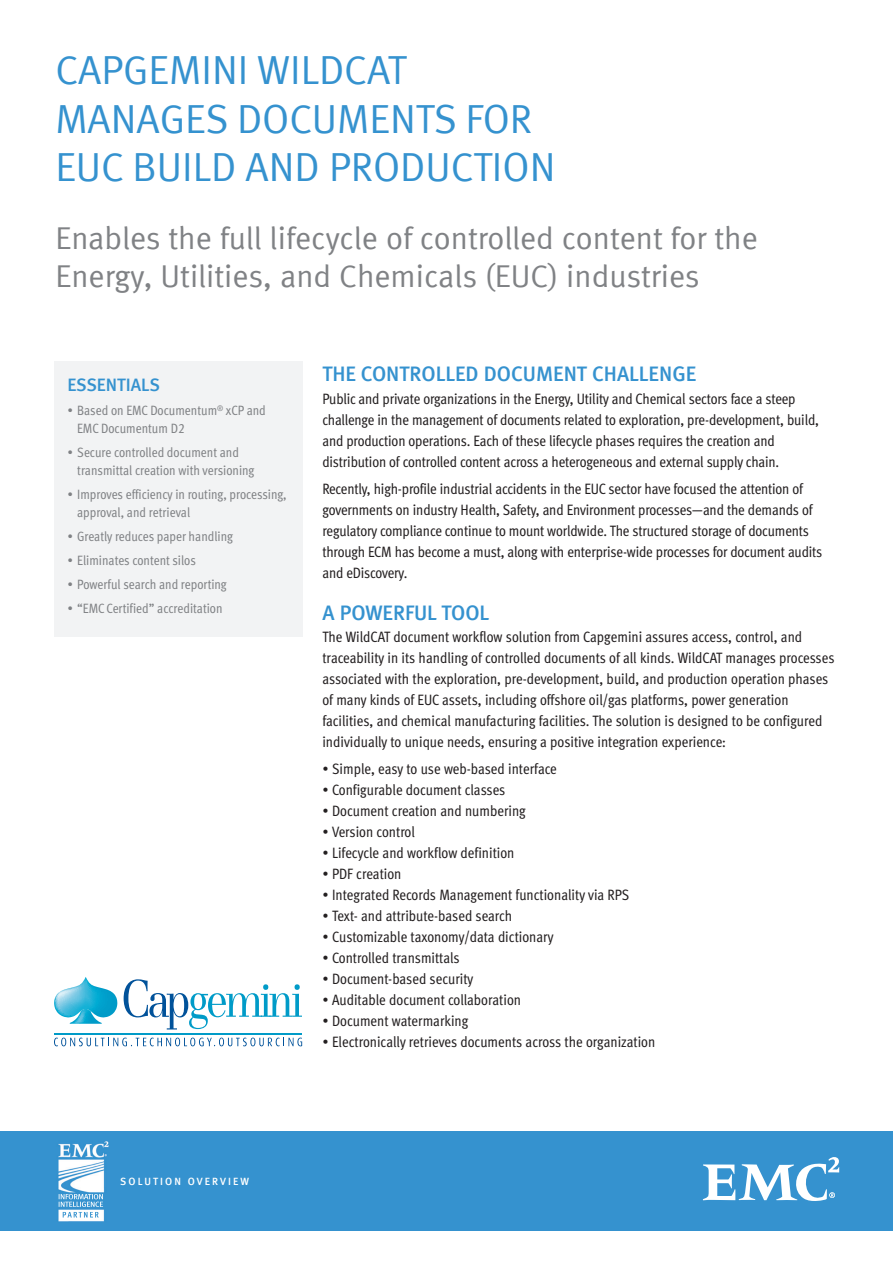
<style>
.page{position:relative;width:893px;height:1263px;background:#fff}
.page>*{position:absolute;margin:0;border:0;box-sizing:border-box;transform-origin:0 0}
.t1{font:40.5px/48.6px "Meta Normal LF";color:#3592cf}
.Sub_Title{font:31.5px/37.8px "Meta Normal LF";color:#808285}
.Body_Headline_A{font:21px "Meta Medium LF";color:#3592cf}
.Essentials{font:18px "Meta Medium LF";color:#3592cf}
.Body_Copy{font:15px/21px "Meta Cond Book LF";letter-spacing:-.01em;color:#231f20}
.Body_Copy_Bullets{font:15px "Meta Cond Book LF";color:#231f20}
.Sidebar_Caption_Bull{font:13.5px/18px "Meta Cond Book LF";color:#808285}
.Category_Title{font:10.5px "Meta Medium LF";letter-spacing:.2em;color:#fff}
</style>
<div class="page">
<div style="left:54px;top:361px;width:248px;height:276px;background:#f2f3f4"></div>
<div style="left:0;top:1131px;width:893px;height:99px;background:#3592cf"></div>
<img style="left:58px;top:1141px;width:51px;height:81px">
<img style="left:63px;top:1212px;width:36px;height:5px">
<img style="left:59px;top:1201px;width:44px;height:6px">
<img style="left:59px;top:1194px;width:44px;height:5px">
<svg style="left:124px;top:979px;width:178px;height:50px"></svg>
<svg style="left:54px;top:1037px;width:248px;height:9px"></svg>
<svg style="left:54px;top:977px;width:63px;height:47px"></svg>
<hr style="left:54px;top:1033px;width:248px;height:2px;background:#009bc8">
<svg style="left:703px;top:1157px;width:137px;height:44px"></svg>
<p class="t1" style="left:55px;top:45px;width:502px">CAPGEMINI WILDCAT<br>MANAGES DOCUMENTS FOR<br>EUC BUILD AND PRODUCTION</p>
<p class="Sub_Title" style="left:55px;top:219px;width:704px">Enables the full lifecycle of controlled content for the<br>Energy, Utilities, and Chemicals (EUC) industries</p>
<p class="Essentials" style="left:68px;top:375px;width:94px">ESSENTIALS</p>
<p class="Sidebar_Caption_Bull" style="left:77px;top:402px;width:190px;text-indent:-10px">• Based on EMC Documentum<sup>®</sup> xCP and<br>EMC Documentum D2</p>
<p class="Sidebar_Caption_Bull" style="left:77px;top:444px;width:179px;text-indent:-10px">• Secure controlled document and transmittal creation with versioning</p>
<p class="Sidebar_Caption_Bull" style="left:77px;top:486px;width:211px;text-indent:-10px">• Improves efficiency in routing, processing, approval, and retrieval</p>
<p class="Sidebar_Caption_Bull" style="left:68px;top:528px;width:167px">• Greatly reduces paper handling</p>
<p class="Sidebar_Caption_Bull" style="left:68px;top:552px;width:130px">• Eliminates content silos</p>
<p class="Sidebar_Caption_Bull" style="left:68px;top:576px;width:161px">• Powerful search and reporting</p>
<p class="Sidebar_Caption_Bull" style="left:68px;top:600px;width:157px">• “EMC Certified” accreditation</p>
<p class="Body_Headline_A" style="left:322px;top:362px;width:375px">THE CONTROLLED DOCUMENT CHALLENGE</p>
<p class="Body_Copy" style="left:322px;top:388px;width:498px">Public and private organizations in the Energy, Utility and Chemical sectors face a steep challenge in the management of documents related to exploration, pre-development, build, and production operations. Each of these lifecycle phases requires the creation and distribution of controlled content across a heterogeneous and external supply chain.</p>
<p class="Body_Copy" style="left:322px;top:478px;width:501px">Recently, high-profile industrial accidents in the EUC sector have focused the attention of governments on industry Health, Safety, and Environment processes—and the demands of regulatory compliance continue to mount worldwide. The structured storage of documents through ECM has become a must, along with enterprise-wide processes for document audits and eDiscovery.</p>
<p class="Body_Headline_A" style="left:322px;top:600px;width:168px">A POWERFUL TOOL</p>
<p class="Body_Copy" style="left:322px;top:626px;width:514px">The WildCAT document workflow solution from Capgemini assures access, control, and traceability in its handling of controlled documents of all kinds. WildCAT manages processes associated with the exploration, pre-development, build, and production operation phases of many kinds of EUC assets, including offshore oil/gas platforms, power generation facilities, and chemical manufacturing facilities. The solution is designed to be configured individually to unique needs, ensuring a positive integration experience:</p>
<p class="Body_Copy_Bullets" style="left:322px;top:761px;width:236px">• Simple, easy to use web-based interface</p>
<p class="Body_Copy_Bullets" style="left:322px;top:782px;width:185px">• Configurable document classes</p>
<p class="Body_Copy_Bullets" style="left:322px;top:803px;width:205px">• Document creation and numbering</p>
<p class="Body_Copy_Bullets" style="left:322px;top:824px;width:94px">• Version control</p>
<p class="Body_Copy_Bullets" style="left:322px;top:845px;width:194px">• Lifecycle and workflow definition</p>
<p class="Body_Copy_Bullets" style="left:322px;top:866px;width:81px">• PDF creation</p>
<p class="Body_Copy_Bullets" style="left:322px;top:887px;width:308px">• Integrated Records Management functionality via RPS</p>
<p class="Body_Copy_Bullets" style="left:322px;top:908px;width:191px">• Text- and attribute-based search</p>
<p class="Body_Copy_Bullets" style="left:322px;top:929px;width:233px">• Customizable taxonomy/data dictionary</p>
<p class="Body_Copy_Bullets" style="left:322px;top:950px;width:139px">• Controlled transmittals</p>
<p class="Body_Copy_Bullets" style="left:322px;top:971px;width:152px">• Document-based security</p>
<p class="Body_Copy_Bullets" style="left:322px;top:992px;width:200px">• Auditable document collaboration</p>
<p class="Body_Copy_Bullets" style="left:322px;top:1013px;width:147px">• Document watermarking</p>
<p class="Body_Copy_Bullets" style="left:322px;top:1034px;width:334px">• Electronically retrieves documents across the organization</p>
<p class="Category_Title" style="left:120px;top:1175px;width:130px">SOLUTION OVERVIEW</p>
</div>
